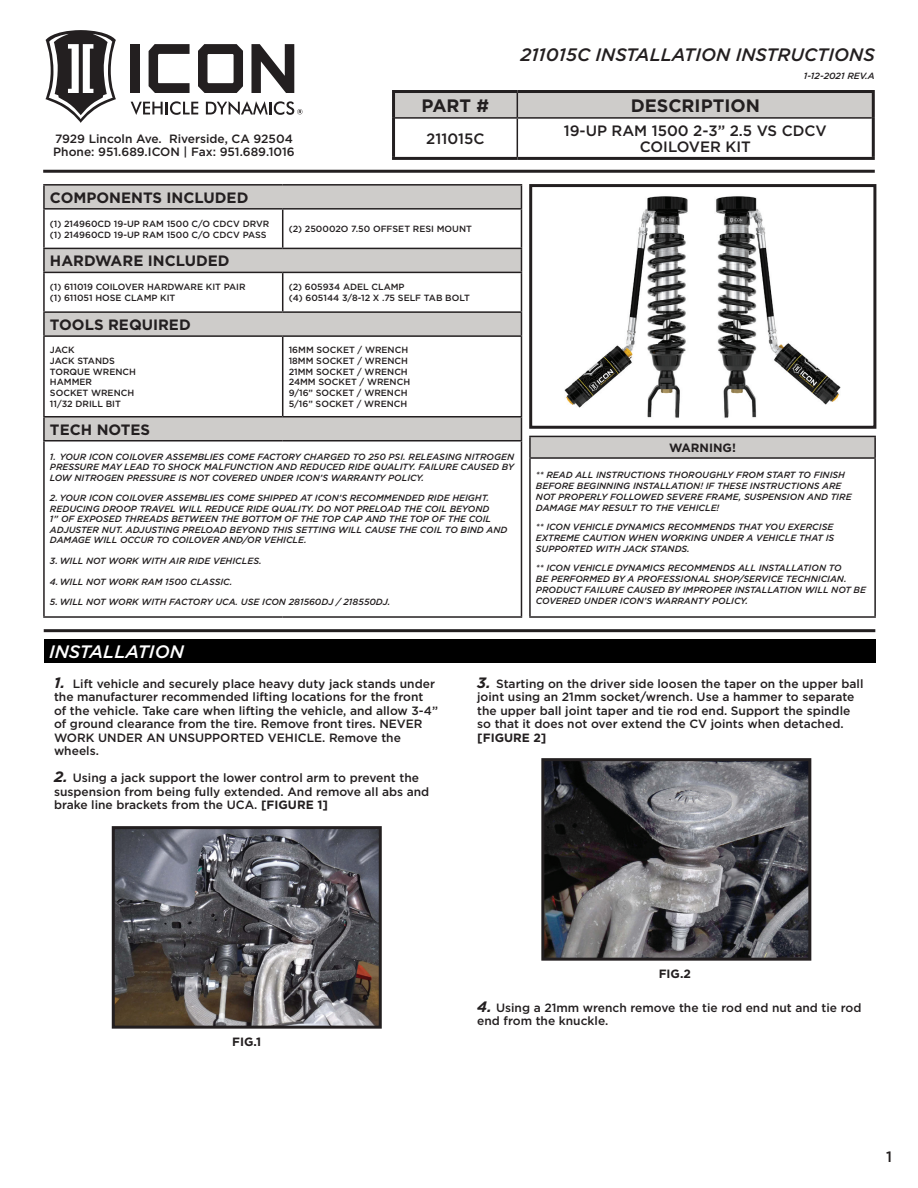
<style>
.page{position:relative;width:918px;height:1188px;background:#fff}
.page>*{position:absolute;margin:0;border:0;box-sizing:border-box;transform-origin:0 0}
.t1{font:italic 500 18px "Gotham";color:#231f20}
.t2{font:700 18px "Gotham";color:#231f20}
.t3{font:italic 500 18px "Gotham";color:#fff}
.t4{font:700 15px "Gotham";color:#231f20}
.t5{font:500 15px/16.5px "Gotham";color:#231f20;text-align:center}
.t6{font:500 12px/13.5px "Gotham";color:#231f20}
.t7{font:700 12px "Gotham";color:#231f20}
.t8{font:italic 500 9px/10.8px "Gotham";color:#231f20}
.t9{font:500 9px/10.8px "Gotham";color:#231f20}
.s1{font-weight:700;font-style:italic;font-size:15px}
.s2{font-weight:700}
</style>
<div class="page">
<hr style="left:43px;top:170px;width:832px;height:3px;background:#231f20">
<div style="left:395px;top:93px;width:477px;height:24px;background:#ceccca"></div>
<hr style="left:395px;top:117px;width:122px;height:2px;background:#231f20">
<hr style="left:517px;top:117px;width:355px;height:2px;background:#231f20">
<hr style="left:517px;top:119px;width:1px;height:38px;background:#231f20">
<hr style="left:392px;top:90px;width:125px;height:3px;background:#231f20">
<hr style="left:392px;top:93px;width:3px;height:25px;background:#231f20">
<hr style="left:517px;top:90px;width:358px;height:3px;background:#231f20">
<hr style="left:872px;top:93px;width:3px;height:25px;background:#231f20">
<hr style="left:392px;top:118px;width:3px;height:39px;background:#231f20">
<hr style="left:872px;top:118px;width:3px;height:39px;background:#231f20">
<hr style="left:392px;top:157px;width:125px;height:3px;background:#231f20">
<hr style="left:517px;top:157px;width:358px;height:3px;background:#231f20">
<div style="left:530px;top:436px;width:345px;height:22px;background:#ceccca"></div>
<hr style="left:529px;top:436px;width:347px;height:1px;background:#231f20">
<hr style="left:529px;top:437px;width:2px;height:20px;background:#231f20">
<hr style="left:874px;top:437px;width:2px;height:20px;background:#231f20">
<hr style="left:529px;top:457px;width:347px;height:2px;background:#231f20">
<hr style="left:529px;top:459px;width:2px;height:157px;background:#231f20">
<hr style="left:874px;top:459px;width:2px;height:157px;background:#231f20">
<hr style="left:529px;top:616px;width:347px;height:2px;background:#231f20">
<img style="left:564px;top:196px;width:277px;height:222px">
<div style="left:529px;top:184px;width:347px;height:245px;border:3px solid #231f20"></div>
<svg style="left:45px;top:186px;width:476px;height:254px"></svg>
<hr style="left:43px;top:184px;width:240px;height:2px;background:#231f20">
<hr style="left:43px;top:186px;width:2px;height:22px;background:#231f20">
<hr style="left:283px;top:184px;width:239px;height:2px;background:#231f20">
<svg style="left:521px;top:186px;width:1px;height:22px"></svg>
<hr style="left:43px;top:208px;width:240px;height:2px;background:#231f20">
<hr style="left:43px;top:210px;width:2px;height:38px;background:#231f20">
<hr style="left:283px;top:208px;width:239px;height:2px;background:#231f20">
<hr style="left:282px;top:210px;width:1px;height:38px;background:#231f20">
<hr style="left:521px;top:210px;width:1px;height:38px;background:#231f20">
<hr style="left:43px;top:248px;width:240px;height:1px;background:#231f20">
<hr style="left:43px;top:249px;width:2px;height:23px;background:#231f20">
<hr style="left:283px;top:248px;width:239px;height:1px;background:#231f20">
<svg style="left:521px;top:249px;width:1px;height:23px"></svg>
<hr style="left:43px;top:272px;width:240px;height:1px;background:#231f20">
<hr style="left:43px;top:273px;width:2px;height:38px;background:#231f20">
<hr style="left:283px;top:272px;width:239px;height:1px;background:#231f20">
<hr style="left:282px;top:273px;width:1px;height:38px;background:#231f20">
<hr style="left:521px;top:273px;width:1px;height:38px;background:#231f20">
<hr style="left:43px;top:311px;width:240px;height:2px;background:#231f20">
<hr style="left:43px;top:313px;width:2px;height:22px;background:#231f20">
<hr style="left:283px;top:311px;width:239px;height:2px;background:#231f20">
<svg style="left:521px;top:313px;width:1px;height:22px"></svg>
<hr style="left:43px;top:335px;width:240px;height:2px;background:#231f20">
<hr style="left:43px;top:337px;width:2px;height:79px;background:#231f20">
<hr style="left:283px;top:335px;width:239px;height:2px;background:#231f20">
<hr style="left:282px;top:337px;width:1px;height:79px;background:#231f20">
<hr style="left:521px;top:337px;width:1px;height:79px;background:#231f20">
<hr style="left:43px;top:416px;width:240px;height:2px;background:#231f20">
<hr style="left:43px;top:418px;width:2px;height:22px;background:#231f20">
<hr style="left:283px;top:416px;width:239px;height:2px;background:#231f20">
<svg style="left:521px;top:418px;width:1px;height:22px"></svg>
<hr style="left:43px;top:440px;width:240px;height:2px;background:#231f20">
<hr style="left:43px;top:442px;width:2px;height:174px;background:#231f20">
<hr style="left:283px;top:440px;width:239px;height:2px;background:#231f20">
<hr style="left:521px;top:442px;width:1px;height:174px;background:#231f20">
<hr style="left:43px;top:616px;width:240px;height:2px;background:#231f20">
<hr style="left:283px;top:616px;width:239px;height:2px;background:#231f20">
<hr style="left:44px;top:629px;width:831px;height:3px;background:#231f20">
<div style="left:44px;top:639px;width:831px;height:24px;background:#000"></div>
<div style="left:131px;top:44px;width:9px;height:49px;background:#231f20"></div>
<svg style="left:149px;top:44px;width:41px;height:49px"></svg>
<svg style="left:198px;top:44px;width:45px;height:49px"></svg>
<svg style="left:251px;top:44px;width:43px;height:49px"></svg>
<svg style="left:131px;top:101px;width:67px;height:14px"></svg>
<svg style="left:45px;top:30px;width:71px;height:93px"></svg>
<svg style="left:206px;top:101px;width:97px;height:14px"></svg>
<img style="left:116px;top:830px;width:262px;height:195px">
<div style="left:112px;top:826px;width:270px;height:203px;border:3px solid #231f20"></div>
<img style="left:545px;top:762px;width:262px;height:195px">
<div style="left:541px;top:758px;width:270px;height:203px;border:3px solid #231f20"></div>
<h1 class="t1" style="left:520px;top:43px;width:356px">211015C INSTALLATION INSTRUCTIONS</h1>
<h3 class="t6" style="left:53px;top:131px;width:243px">7929 Lincoln Ave. Riverside, CA 92504<br>Phone: 951.689.ICON | Fax: 951.689.1016</h3>
<p class="t8" style="left:804px;top:71px;width:72px">1-12-2021 REV.A</p>
<h1 class="t2" style="left:422px;top:94px;width:69px">PART #</h1>
<h1 class="t2" style="left:631px;top:94px;width:131px">DESCRIPTION</h1>
<h2 class="t5" style="left:426px;top:130px;width:60px">211015C</h2>
<h2 class="t5" style="left:564px;top:122px;width:265px">19-UP RAM 1500 2-3” 2.5 VS CDCV<br>COILOVER KIT</h2>
<h2 class="t4" style="left:50px;top:188px;width:200px">COMPONENTS INCLUDED</h2>
<p class="t9" style="left:50px;top:218px;width:221px">(1) 214960CD 19-UP RAM 1500 C/O CDCV DRVR (1) 214960CD 19-UP RAM 1500 C/O CDCV PASS</p>
<p class="t9" style="left:289px;top:224px;width:185px">(2) 250002O 7.50 OFFSET RESI MOUNT</p>
<h2 class="t4" style="left:50px;top:251px;width:181px">HARDWARE INCLUDED</h2>
<p class="t9" style="left:50px;top:282px;width:197px">(1) 611019 COILOVER HARDWARE KIT PAIR (1) 611051 HOSE CLAMP KIT</p>
<p class="t9" style="left:289px;top:282px;width:183px">(2) 605934 ADEL CLAMP<br>(4) 605144 3/8-12 X .75 SELF TAB BOLT</p>
<h2 class="t4" style="left:50px;top:315px;width:142px">TOOLS REQUIRED</h2>
<p class="t9" style="left:50px;top:344px;width:88px">JACK<br>JACK STANDS<br>TORQUE WRENCH<br>HAMMER<br>SOCKET WRENCH<br>11/32 DRILL BIT</p>
<p class="t9" style="left:289px;top:344px;width:123px">16MM SOCKET / WRENCH<br>18MM SOCKET / WRENCH<br>21MM SOCKET / WRENCH<br>24MM SOCKET / WRENCH<br>9/16” SOCKET / WRENCH<br>5/16” SOCKET / WRENCH</p>
<h2 class="t4" style="left:50px;top:419px;width:102px">TECH NOTES</h2>
<p class="t8" style="left:50px;top:451px;width:466px;text-align:justify">1. YOUR ICON COILOVER ASSEMBLIES COME FACTORY CHARGED TO 250 PSI. RELEASING NITROGEN PRESSURE MAY LEAD TO SHOCK MALFUNCTION AND REDUCED RIDE QUALITY. FAILURE CAUSED BY LOW NITROGEN PRESSURE IS NOT COVERED UNDER ICON’S WARRANTY POLICY.</p>
<p class="t8" style="left:50px;top:493px;width:459px">2. YOUR ICON COILOVER ASSEMBLIES COME SHIPPED AT ICON’S RECOMMENDED RIDE HEIGHT.<br>REDUCING DROOP TRAVEL WILL REDUCE RIDE QUALITY. DO NOT PRELOAD THE COIL BEYOND<br>1” OF EXPOSED THREADS BETWEEN THE BOTTOM OF THE TOP CAP AND THE TOP OF THE COIL ADJUSTER NUT. ADJUSTING PRELOAD BEYOND THIS SETTING WILL CAUSE THE COIL TO BIND AND DAMAGE WILL OCCUR TO COILOVER AND/OR VEHICLE.</p>
<p class="t8" style="left:50px;top:555px;width:213px">3. WILL NOT WORK WITH AIR RIDE VEHICLES.</p>
<p class="t8" style="left:50px;top:576px;width:184px">4.WILL NOT WORK RAM 1500 CLASSIC.</p>
<p class="t8" style="left:50px;top:596px;width:342px">5. WILL NOT WORK WITH FACTORY UCA. USE ICON 281560DJ / 218550DJ.</p>
<h1 class="t3" style="left:49px;top:640px;width:136px">INSTALLATION</h1>
<h3 class="t7" style="left:669px;top:440px;width:68px">WARNING!</h3>
<p class="t8" style="left:536px;top:470px;width:317px">** READ ALL INSTRUCTIONS THOROUGHLY FROM START TO FINISH BEFORE BEGINNING INSTALLATION! IF THESE INSTRUCTIONS ARE NOT PROPERLY FOLLOWED SEVERE FRAME, SUSPENSION AND TIRE DAMAGE MAY RESULT TO THE VEHICLE!</p>
<p class="t8" style="left:536px;top:522px;width:300px;text-align:justify">** ICON VEHICLE DYNAMICS RECOMMENDS THAT YOU EXERCISE EXTREME CAUTION WHEN WORKING UNDER A VEHICLE THAT IS SUPPORTED WITH JACK STANDS.</p>
<p class="t8" style="left:536px;top:563px;width:332px">** ICON VEHICLE DYNAMICS RECOMMENDS ALL INSTALLATION TO<br>BE PERFORMED BY A PROFESSIONAL SHOP/SERVICE TECHNICIAN.<br>PRODUCT FAILURE CAUSED BY IMPROPER INSTALLATION WILL NOT BE COVERED UNDER ICON’S WARRANTY POLICY.</p>
<p class="t6" style="left:54px;top:677px;width:386px"><span class="s1">1.</span> Lift vehicle and securely place heavy duty jack stands under the manufacturer recommended lifting locations for the front of the vehicle. Take care when lifting the vehicle, and allow 3-4” of ground clearance from the tire. Remove front tires. NEVER WORK UNDER AN UNSUPPORTED VEHICLE. Remove the wheels.</p>
<h3 class="t6" style="left:54px;top:771px;width:377px"><span class="s1">2.</span> Using a jack support the lower control arm to prevent the suspension from being fully extended. And remove all abs and brake line brackets from the UCA. <span class="s2">[FIGURE 1]</span></h3>
<p class="t6" style="left:477px;top:677px;width:388px"><span class="s1">3.</span> Starting on the driver side loosen the taper on the upper ball joint using an 21mm socket/wrench. Use a hammer to separate the upper ball joint taper and tie rod end. Support the spindle so that it does not over extend the CV joints when detached.</p>
<h3 class="t7" style="left:477px;top:730px;width:71px">[FIGURE 2]</h3>
<h3 class="t7" style="left:232px;top:1034px;width:31px">FIG.1</h3>
<h3 class="t7" style="left:659px;top:966px;width:34px">FIG.2</h3>
<h3 class="t6" style="left:477px;top:1001px;width:386px"><span class="s1">4.</span> Using a 21mm wrench remove the tie rod end nut and tie rod end from the knuckle.</h3>
<h2 class="t5" style="left:886px;top:1148px;width:7px">1</h2>
</div>
